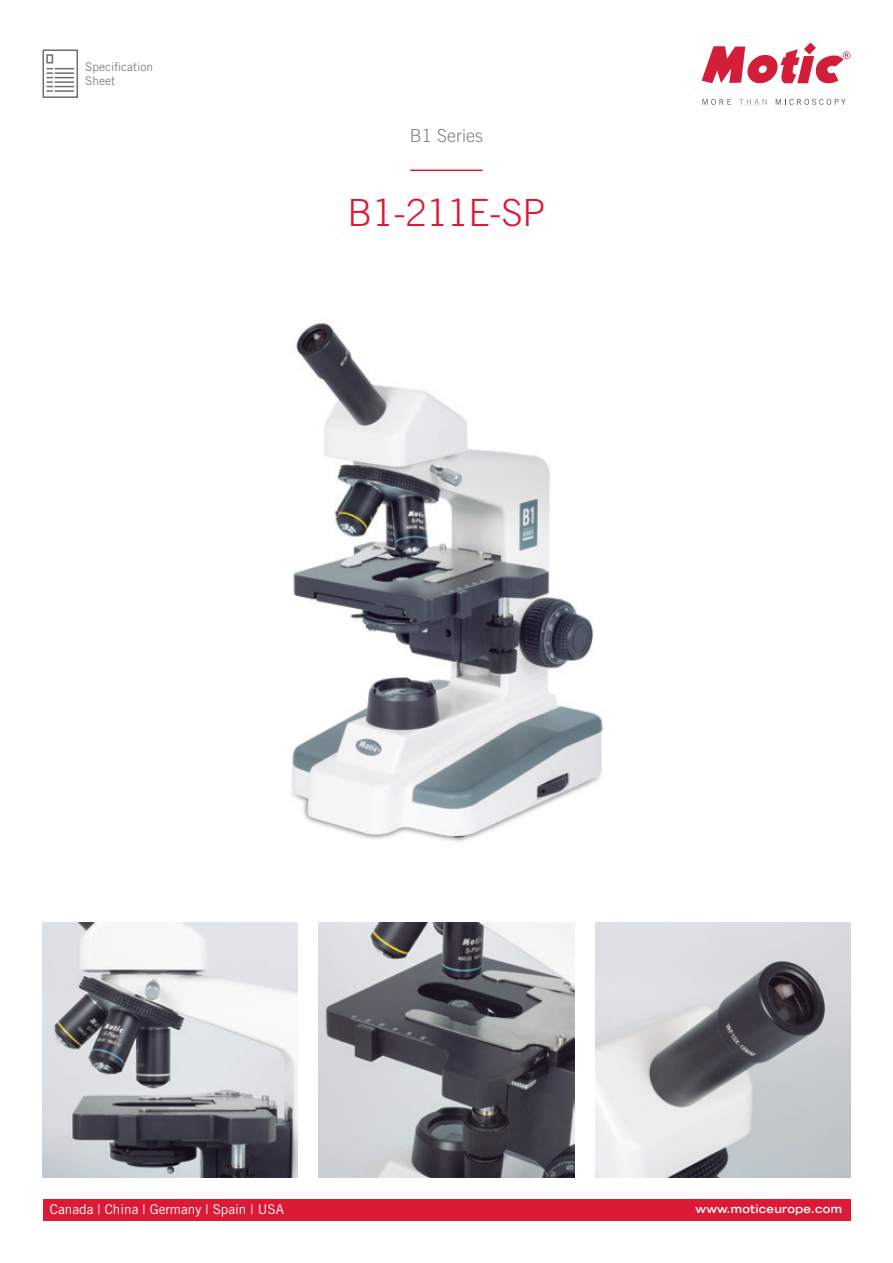
<style>
.page{position:relative;width:893px;height:1263px;background:#fff}
.page>*{position:absolute;margin:0;border:0;box-sizing:border-box;transform-origin:0 0}
.t1{font:300 37.5px "Trade Gothic";color:#dc1a36}
.t2{font:300 18px "Trade Gothic";color:#808285}
.t3{font:13.5px "Trade Gothic";color:#fff}
.t4{font:12px/14.4px "Trade Gothic";color:#808285}
.t5{font:700 expanded 11.25px "Trade Gothic LH";letter-spacing:.025em;color:#fff}
</style>
<div class="page">
<svg style="left:702px;top:43px;width:148px;height:41px"></svg>
<svg style="left:702px;top:99px;width:29px;height:6px"></svg>
<svg style="left:739px;top:99px;width:28px;height:6px"></svg>
<svg style="left:776px;top:99px;width:69px;height:6px"></svg>
<div style="left:43px;top:1199px;width:807px;height:21px;background:#dc1a36"></div>
<hr style="left:410px;top:170px;width:73px;height:1px;background:#dc1a36">
<svg style="left:42px;top:49px;width:36px;height:49px"></svg>
<img style="left:43px;top:922px;width:255px;height:256px">
<img style="left:595px;top:922px;width:255px;height:256px">
<img style="left:319px;top:922px;width:255px;height:256px">
<img style="left:291px;top:323px;width:312px;height:519px">
<p class="t4" style="left:85px;top:59px;width:70px">Specification<br>Sheet</p>
<h2 class="t2" style="left:410px;top:125px;width:75px">B1 Series</h2>
<h1 class="t1" style="left:347px;top:190px;width:199px">B1-211E-SP</h1>
<p class="t3" style="left:50px;top:1201px;width:235px">Canada | China | Germany | Spain | USA</p>
<p class="t5" style="left:695px;top:1201px;width:148px">www.moticeurope.com</p>
</div>
